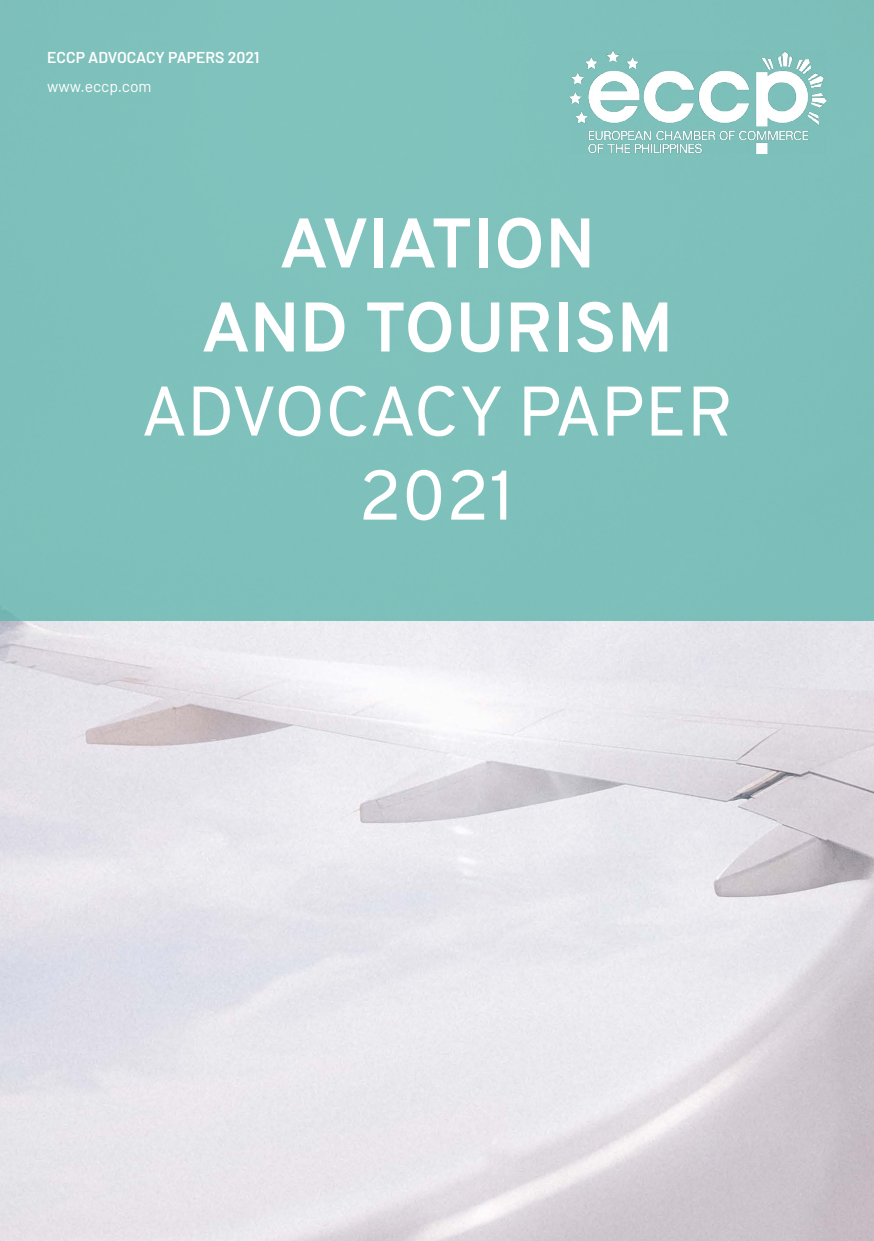
<style>
.page{position:relative;width:874px;height:1241px;background:#fff}
.page>*{position:absolute;margin:0;border:0;box-sizing:border-box;transform-origin:0 0}
.t1{font:700 70px/84px "Overpass";color:#fff;text-align:center}
.t2{font:70px/84px "Overpass";letter-spacing:-.01em;color:#fff;text-align:center}
.t3{font:600 15.75px "Barlow";color:#fff}
.t4{font:15.75px "Barlow";color:#fff}
</style>
<div class="page">
<img style="left:0;top:620px;width:873px;height:620px">
<div style="left:0;top:0;width:873px;height:620px;background:#7ec0bb"></div>
<img style="left:569px;top:51px;width:257px;height:103px">
<p class="t3" style="left:47px;top:46px;width:214px">ECCP ADVOCACY PAPERS 2021</p>
<p class="t4" style="left:47px;top:75px;width:106px">www.eccp.com</p>
<h1 class="t1" style="left:201px;top:201px;width:474px">AVIATION<br>AND TOURISM</h1>
<h1 class="t2" style="left:140px;top:369px;width:594px">ADVOCACY PAPER<br>2021</h1>
</div>
